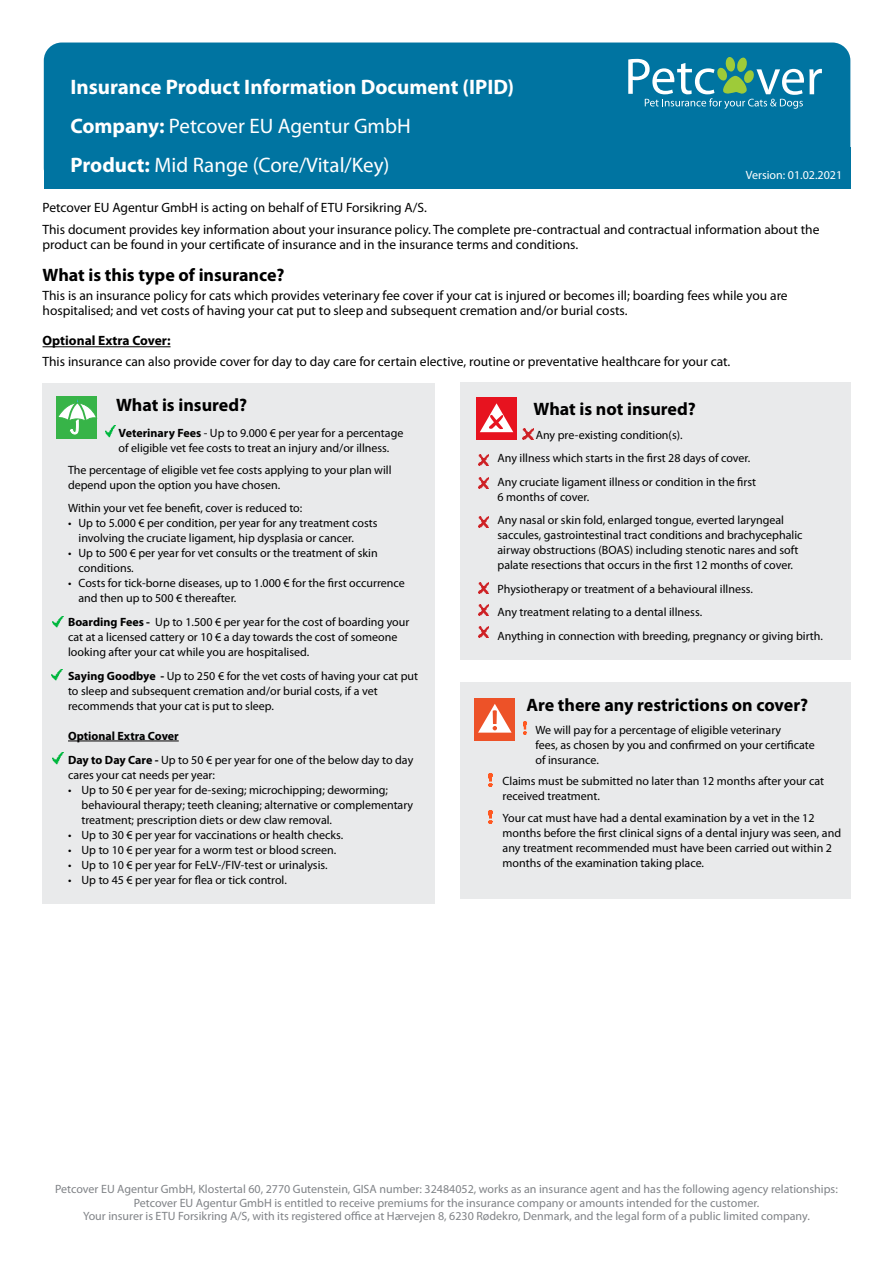
<style>
.page{position:relative;width:893px;height:1263px;background:#fff}
.page>*{position:absolute;margin:0;border:0;box-sizing:border-box;transform-origin:0 0}
.t1{font:700 21px/39px "Myriad Pro";color:#fff}
.t2{font:700 18px "Myriad Pro";color:#000}
.t3{font:13.5px/22.5px "Myriad Pro";color:#000}
.t4{font:700 13.5px "Myriad Pro";color:#000}
.t5{font:12px/15px "Myriad Pro";color:#000}
.t6{font:12px/13.5px "Myriad Pro";color:#808387;text-align:center}
.t7{font:12px "Myriad Pro";color:#fff}
.s1{font-weight:400}
.s2{font-weight:700}
</style>
<div class="page">
<div style="left:44px;top:147px;width:806px;height:42px;background:#0074a1"></div>
<div style="left:44px;top:43px;width:806px;height:143px;background:#0074a1;border-radius:18px"></div>
<hr style="left:43px;top:346px;width:128px;height:1px;background:#000">
<div style="left:43px;top:383px;width:392px;height:520px;background:#e9eaeb"></div>
<div style="left:460px;top:383px;width:390px;height:277px;background:#e9eaeb"></div>
<div style="left:56px;top:396px;width:41px;height:42px;background:#37b448"></div>
<svg style="left:58px;top:399px;width:38px;height:35px"></svg>
<hr style="left:68px;top:741px;width:111px;height:1px;background:#000">
<div style="left:476px;top:398px;width:41px;height:42px;background:#e7131f"></div>
<svg style="left:480px;top:403px;width:33px;height:29px"></svg>
<div style="left:460px;top:682px;width:390px;height:217px;background:#e9eaeb"></div>
<div style="left:474px;top:698px;width:41px;height:43px;background:#ed5228"></div>
<svg style="left:478px;top:704px;width:34px;height:29px"></svg>
<svg style="left:105px;top:426px;width:11px;height:12px"></svg>
<svg style="left:53px;top:616px;width:10px;height:12px"></svg>
<svg style="left:478px;top:455px;width:11px;height:10px"></svg>
<svg style="left:478px;top:478px;width:11px;height:11px"></svg>
<svg style="left:478px;top:583px;width:11px;height:11px"></svg>
<svg style="left:478px;top:516px;width:11px;height:11px"></svg>
<img style="left:523px;top:721px;width:4px;height:14px">
<img style="left:489px;top:773px;width:3px;height:14px">
<svg style="left:53px;top:752px;width:10px;height:12px"></svg>
<svg style="left:523px;top:428px;width:10px;height:11px"></svg>
<svg style="left:489px;top:810px;width:3px;height:13px"></svg>
<svg style="left:628px;top:57px;width:194px;height:52px"></svg>
<svg style="left:51px;top:669px;width:11px;height:12px"></svg>
<svg style="left:478px;top:605px;width:11px;height:11px"></svg>
<svg style="left:478px;top:627px;width:11px;height:11px"></svg>
<h1 class="t1" style="left:70px;top:67px;width:445px">Insurance Product Information Document (IPID)<br>Company: <span class="s1">Petcover EU Agentur GmbH<br></span>Product: <span class="s1">Mid Range (Core/Vital/Key)</span></h1>
<p class="t3" style="left:43px;top:196px;width:778px">Petcover EU Agentur GmbH is acting on behalf of ETU Forsikring A/S.<br>This document provides key information about your insurance policy. The complete pre-contractual and contractual information about the</p>
<p class="t3" style="left:43px;top:233px;width:537px">product can be found in your certificate of insurance and in the insurance terms and conditions.</p>
<h2 class="t2" style="left:43px;top:263px;width:244px">What is this type of insurance?</h2>
<p class="t3" style="left:43px;top:288px;width:747px;line-height:15px">This is an insurance policy for cats which provides veterinary fee cover if your cat is injured or becomes ill; boarding fees while you are hospitalised; and vet costs of having your cat put to sleep and subsequent cremation and/or burial costs.</p>
<p class="t4" style="left:43px;top:332px;width:130px">Optional Extra Cover:</p>
<p class="t3" style="left:43px;top:350px;width:689px">This insurance can also provide cover for day to day care for certain elective, routine or preventative healthcare for your cat.</p>
<h2 class="t2" style="left:116px;top:393px;width:133px">What is insured?</h2>
<p class="t5" style="left:119px;top:425px;width:286px"><span class="s2">Veterinary Fees</span> - Up to 9.000 € per year for a percentage of eligible vet fee costs to treat an injury and/or illness.</p>
<p class="t5" style="left:68px;top:462px;width:325px">The percentage of eligible vet fee costs applying to your plan will depend upon the option you have chosen.</p>
<p class="t5" style="left:68px;top:500px;width:236px">Within your vet fee benefit, cover is reduced to:</p>
<p class="t5" style="left:79px;top:515px;width:301px;text-indent:-10px">• Up to 5.000 € per condition, per year for any treatment costs involving the cruciate ligament, hip dysplasia or cancer.</p>
<p class="t5" style="left:79px;top:545px;width:301px;text-indent:-10px">• Up to 500 € per year for vet consults or the treatment of skin conditions.</p>
<p class="t5" style="left:79px;top:575px;width:328px;text-indent:-10px">• Costs for tick-borne diseases, up to 1.000 € for the first occurrence and then up to 500 € thereafter.</p>
<p class="t5" style="left:68px;top:614px;width:343px"><span class="s2">Boarding Fees -</span> Up to 1.500 € per year for the cost of boarding your cat at a licensed cattery or 10 € a day towards the cost of someone looking after your cat while you are hospitalised.</p>
<p class="t5" style="left:68px;top:668px;width:352px"><span class="s2">Saying Goodbye -</span> Up to 250 € for the vet costs of having your cat put to sleep and subsequent cremation and/or burial costs, if a vet recommends that your cat is put to sleep.</p>
<p class="t5" style="left:68px;top:723px;width:347px;line-height:24px"><span class="s2">Optional Extra Cover<br>Day to Day Care -</span> Up to 50 € per year for one of the below day to day</p>
<p class="t5" style="left:68px;top:767px;width:148px">cares your cat needs per year:</p>
<p class="t5" style="left:82px;top:782px;width:333px;text-indent:-14px">• Up to 50 € per year for de-sexing; microchipping; deworming; behavioural therapy; teeth cleaning; alternative or complementary treatment; prescription diets or dew claw removal.</p>
<p class="t5" style="left:68px;top:827px;width:277px">• Up to 30 € per year for vaccinations or health checks.</p>
<p class="t5" style="left:68px;top:842px;width:270px">• Up to 10 € per year for a worm test or blood screen.</p>
<p class="t5" style="left:68px;top:857px;width:261px">• Up to 10 € per year for FeLV-/FIV-test or urinalysis.</p>
<p class="t5" style="left:68px;top:872px;width:220px">• Up to 45 € per year for flea or tick control.</p>
<p class="t7" style="left:746px;top:168px;width:98px">Version: 01.02.2021</p>
<h2 class="t2" style="left:533px;top:397px;width:164px">What is not insured?</h2>
<p class="t5" style="left:497px;top:423px;width:260px;line-height:23.5px;text-indent:38px">Any pre-existing condition(s).<br>Any illness which starts in the first 28 days of cover.<br>Any cruciate ligament illness or condition in the first</p>
<p class="t5" style="left:497px;top:485px;width:288px;line-height:23.5px">6 months of cover.<br>Any nasal or skin fold, enlarged tongue, everted laryngeal</p>
<p class="t5" style="left:497px;top:527px;width:306px">saccules, gastrointestinal tract conditions and brachycephalic airway obstructions (BOAS) including stenotic nares and soft palate resections that occurs in the first 12 months of cover.</p>
<p class="t5" style="left:497px;top:577px;width:327px;line-height:23.5px">Physiotherapy or treatment of a behavioural illness.<br>Any treatment relating to a dental illness.<br>Anything in connection with breeding, pregnancy or giving birth.</p>
<h2 class="t2" style="left:526px;top:693px;width:283px">Are there any restrictions on cover?</h2>
<p class="t5" style="left:535px;top:722px;width:281px">We will pay for a percentage of eligible veterinary<br>fees, as chosen by you and confirmed on your certificate of insurance.</p>
<p class="t5" style="left:503px;top:773px;width:323px">Claims must be submitted no later than 12 months after your cat received treatment.</p>
<p class="t5" style="left:503px;top:810px;width:340px">Your cat must have had a dental examination by a vet in the 12 months before the first clinical signs of a dental injury was seen, and any treatment recommended must have been carried out within 2 months of the examination taking place.</p>
<p class="t6" style="left:55px;top:1182px;width:784px">Petcover EU Agentur GmbH, Klostertal 60, 2770 Gutenstein, GISA number: 32484052, works as an insurance agent and has the following agency relationships:<br>Petcover EU Agentur GmbH is entitled to receive premiums for the insurance company or amounts intended for the customer.<br>Your insurer is ETU Forsikring A/S, with its registered office at Hærvejen 8, 6230 Rødekro, Denmark, and the legal form of a public limited company.</p>
</div>
